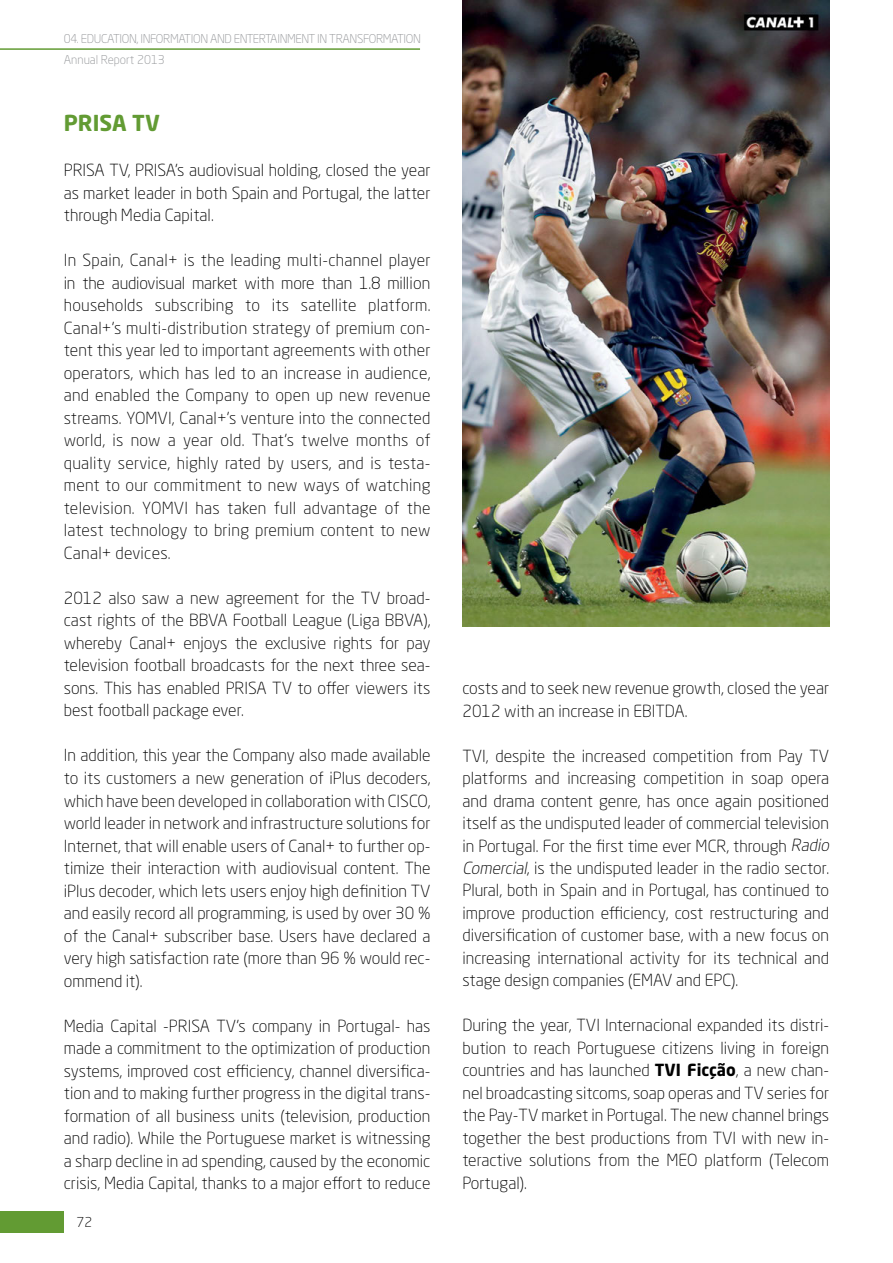
<style>
.page{position:relative;width:893px;height:1263px;background:#fff}
.page>*{position:absolute;margin:0;border:0;box-sizing:border-box;transform-origin:0 0}
.t1{font:700 21.75px "Neo Sans Pro";color:#629b33}
.t2{font:300 16.5px/22.5px "Neo Sans Pro";color:#000;text-align:justify}
.t3{font:300 13.5px "Neo Sans Pro";color:#000}
.t4{font:300 12px/21px "Neo Sans Pro";letter-spacing:-.03em;color:#939598}
.s1{font-style:italic}
.s2{font-weight:700}
</style>
<div class="page">
<div style="left:0;top:1211px;width:64px;height:22px;background:#629b33"></div>
<hr style="left:0;top:48px;width:420px;height:2px;background:#629b33">
<img style="left:463px;top:0;width:366px;height:626px">
<p class="t4" style="left:64px;top:28px;width:359px">04. Education, information and entertainment in transformation<br>Annual Report 2013</p>
<h1 class="t1" style="left:64px;top:109px;width:98px">PRISA TV</h1>
<p class="t2" style="left:64px;top:159px;width:368px">PRISA TV, PRISA’s audiovisual holding, closed the year as market leader in both Spain and Portugal, the latter through Media Capital.</p>
<p class="t2" style="left:64px;top:249px;width:368px">In Spain, Canal+ is the leading multi-channel player in the audiovisual market with more than 1.8 million households subscribing to its satellite platform.<br>Canal+’s multi-distribution strategy of premium con&shy;tent this year led to important agreements with other operators, which has led to an increase in audience, and enabled the Company to open up new revenue streams. YOMVI, Canal+’s venture into the connected world, is now a year old. That’s twelve months of quality service, highly rated by users, and is testa&shy;ment to our commitment to new ways of watching television. YOMVI has taken full advantage of the latest technology to bring premium content to new Canal+ devices.</p>
<p class="t2" style="left:64px;top:586px;width:368px">2012 also saw a new agreement for the TV broad&shy;cast rights of the BBVA Football League (Liga BBVA), whereby Canal+ enjoys the exclusive rights for pay television football broadcasts for the next three sea&shy;sons. This has enabled PRISA TV to offer viewers its best football package ever.</p>
<p class="t2" style="left:64px;top:744px;width:368px">In addition, this year the Company also made available to its customers a new generation of iPlus decoders, which have been developed in collaboration with CISCO, world leader in network and infrastructure solutions for Internet, that will enable users of Canal+ to further op&shy;timize their interaction with audiovisual content. The iPlus decoder, which lets users enjoy high definition TV and easily record all programming, is used by over 30 % of the Canal+ subscriber base. Users have declared a very high satisfaction rate (more than 96 % would rec&shy;ommend it).</p>
<p class="t2" style="left:64px;top:1014px;width:368px">Media Capital -PRISA TV’s company in Portugal- has made a commitment to the optimization of production systems, improved cost efficiency, channel diversifica&shy;tion and to making further progress in the digital trans&shy;formation of all business units (television, production and radio). While the Portuguese market is witnessing a sharp decline in ad spending, caused by the economic crisis, Media Capital, thanks to a major effort to reduce</p>
<p class="t3" style="left:77px;top:1214px;width:17px">72</p>
<p class="t2" style="left:462px;top:677px;width:368px">costs and to seek new revenue growth, closed the year<br>2012 with an increase in EBITDA.</p>
<p class="t2" style="left:462px;top:744px;width:372px;text-align:left">TVI, despite the increased competition from Pay TV platforms and increasing competition in soap opera and drama content genre, has once again positioned itself as the undisputed leader of commercial television in Portugal. For the first time ever MCR, through <span class="s1">Radio Comercial</span>, is the undisputed leader in the radio sector.<br>Plural, both in Spain and in Portugal, has continued to improve production efficiency, cost restructuring and diversification of customer base, with a new focus on increasing international activity for its technical and stage design companies (EMAV and EPC).</p>
<p class="t2" style="left:462px;top:1014px;width:368px">During the year, TVI Internacional expanded its distri&shy;bution to reach Portuguese citizens living in foreign countries and has launched <span class="s2">TVI Ficção</span>, a new chan&shy;nel broadcasting sitcoms, soap operas and TV series for the Pay-TV market in Portugal. The new channel brings together the best productions from TVI with new in&shy;teractive solutions from the MEO platform (Telecom Portugal).</p>
</div>
